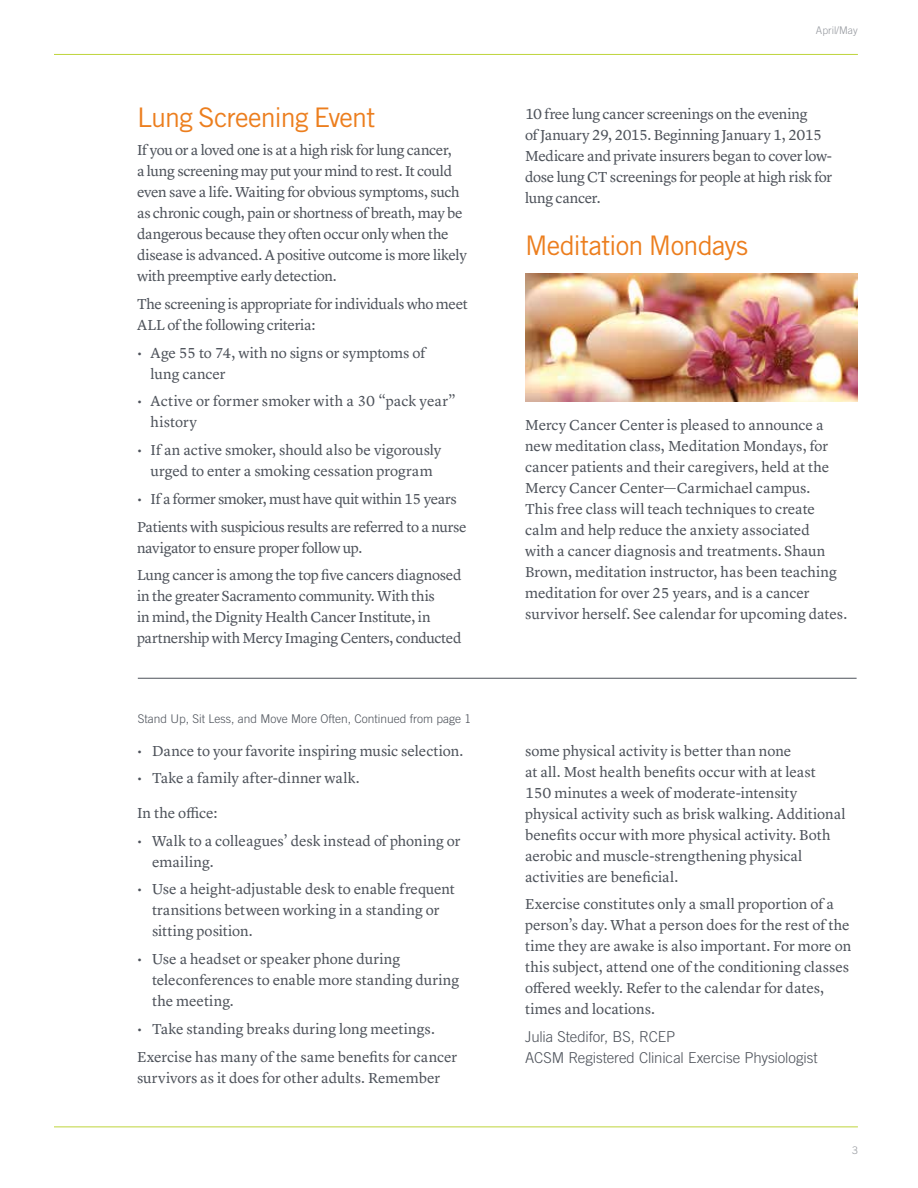
<style>
.page{position:relative;width:918px;height:1188px;background:#fff}
.page>*{position:absolute;margin:0;border:0;box-sizing:border-box;transform-origin:0 0}
.t1{font:27px "Trade Gothic LT Std";letter-spacing:-.03em;color:#ec7e1e}
.t2{font:15px/21px "Lyon Text";letter-spacing:-.005em;color:#4d525a}
.t3{font:15px/21px "Lyon Text";letter-spacing:-.025em;color:#4d525a}
.t4{font:300 15px/21px "Trade Gothic LT Std";letter-spacing:-.01em;color:#4d525a}
.t5{font:300 12px "Trade Gothic LT Std";color:#4d525a}
.t6{font:300 10.5px "Trade Gothic LT Std";color:#96999f}
</style>
<div class="page">
<hr style="left:54px;top:54px;width:804px;height:1px;background:#bed43b">
<hr style="left:54px;top:1126px;width:804px;height:1px;background:#bed43b">
<hr style="left:138px;top:678px;width:719px;height:1px;background:#4d525a">
<img style="left:525px;top:274px;width:332px;height:128px">
<h1 class="t1" style="left:137px;top:102px;width:240px">Lung Screening Event</h1>
<p class="t3" style="left:137px;top:139px;width:331px">If you or a loved one is at a high risk for lung cancer,<br>a lung screening may put your mind to rest. It could even save a life. Waiting for obvious symptoms, such as chronic cough, pain or shortness of breath, may be dangerous because they often occur only when the disease is advanced. A positive outcome is more likely with preemptive early detection.</p>
<p class="t2" style="left:137px;top:292px;width:332px">The screening is appropriate for individuals who meet<br>ALL of the following criteria:</p>
<p class="t2" style="left:151px;top:341px;width:277px;text-indent:-13px">• Age 55 to 74, with no signs or symptoms of lung cancer</p>
<p class="t2" style="left:151px;top:390px;width:307px;text-indent:-13px">• Active or former smoker with a 30 “pack year” history</p>
<p class="t2" style="left:137px;top:439px;width:306px;text-align:center">• If an active smoker, should also be vigorously urged to enter a smoking cessation program</p>
<p class="t3" style="left:137px;top:484px;width:331px;line-height:27.8px">• If a former smoker, must have quit within 15 years<br>Patients with suspicious results are referred to a nurse</p>
<p class="t2" style="left:137px;top:533px;width:326px;line-height:27.8px">navigator to ensure proper follow up.<br>Lung cancer is among the top five cancers diagnosed</p>
<p class="t2" style="left:137px;top:585px;width:326px">in the greater Sacramento community. With this<br>in mind, the Dignity Health Cancer Institute, in partnership with Mercy Imaging Centers, conducted</p>
<p class="t5" style="left:138px;top:711px;width:335px">Stand Up, Sit Less, and Move More Often, Continued from page 1</p>
<p class="t2" style="left:137px;top:739px;width:328px">• Dance to your favorite inspiring music selection.</p>
<p class="t2" style="left:137px;top:767px;width:224px">• Take a family after-dinner walk.</p>
<p class="t2" style="left:137px;top:801px;width:82px">In the office:</p>
<p class="t2" style="left:152px;top:829px;width:310px;text-indent:-15px">• Walk to a colleagues’ desk instead of phoning or emailing.</p>
<p class="t2" style="left:152px;top:878px;width:304px;text-indent:-15px">• Use a height-adjustable desk to enable frequent transitions between working in a standing or sitting position.</p>
<p class="t2" style="left:152px;top:947px;width:309px;text-indent:-15px">• Use a headset or speaker phone during teleconferences to enable more standing during the meeting.</p>
<p class="t2" style="left:137px;top:1014px;width:322px;line-height:27.8px">• Take standing breaks during long meetings.<br>Exercise has many of the same benefits for cancer</p>
<p class="t2" style="left:137px;top:1066px;width:305px">survivors as it does for other adults. Remember</p>
<p class="t6" style="left:816px;top:24px;width:43px">April/May</p>
<p class="t2" style="left:525px;top:103px;width:309px">10 free lung cancer screenings on the evening<br>of January 29, 2015. Beginning January 1, 2015<br>Medicare and private insurers began to cover low&shy;dose lung CT screenings for people at high risk for lung cancer.</p>
<h1 class="t1" style="left:525px;top:229px;width:224px">Meditation Mondays</h1>
<p class="t2" style="left:525px;top:413px;width:324px">Mercy Cancer Center is pleased to announce a new meditation class, Meditation Mondays, for cancer patients and their caregivers, held at the Mercy Cancer Center—Carmichael campus.<br>This free class will teach techniques to create calm and help reduce the anxiety associated<br>with a cancer diagnosis and treatments. Shaun Brown, meditation instructor, has been teaching meditation for over 25 years, and is a cancer survivor herself. See calendar for upcoming dates.</p>
<p class="t2" style="left:525px;top:739px;width:322px">some physical activity is better than none<br>at all. Most health benefits occur with at least 150 minutes a week of moderate-intensity physical activity such as brisk walking. Additional benefits occur with more physical activity. Both aerobic and muscle-strengthening physical activities are beneficial.</p>
<p class="t2" style="left:525px;top:893px;width:328px">Exercise constitutes only a small proportion of a person’s day. What a person does for the rest of the time they are awake is also important. For more on this subject, attend one of the conditioning classes offered weekly. Refer to the calendar for dates, times and locations.</p>
<p class="t4" style="left:525px;top:1026px;width:294px">Julia Stedifor, BS, RCEP<br>ACSM Registered Clinical Exercise Physiologist</p>
<p class="t6" style="left:852px;top:1144px;width:7px">3</p>
</div>
